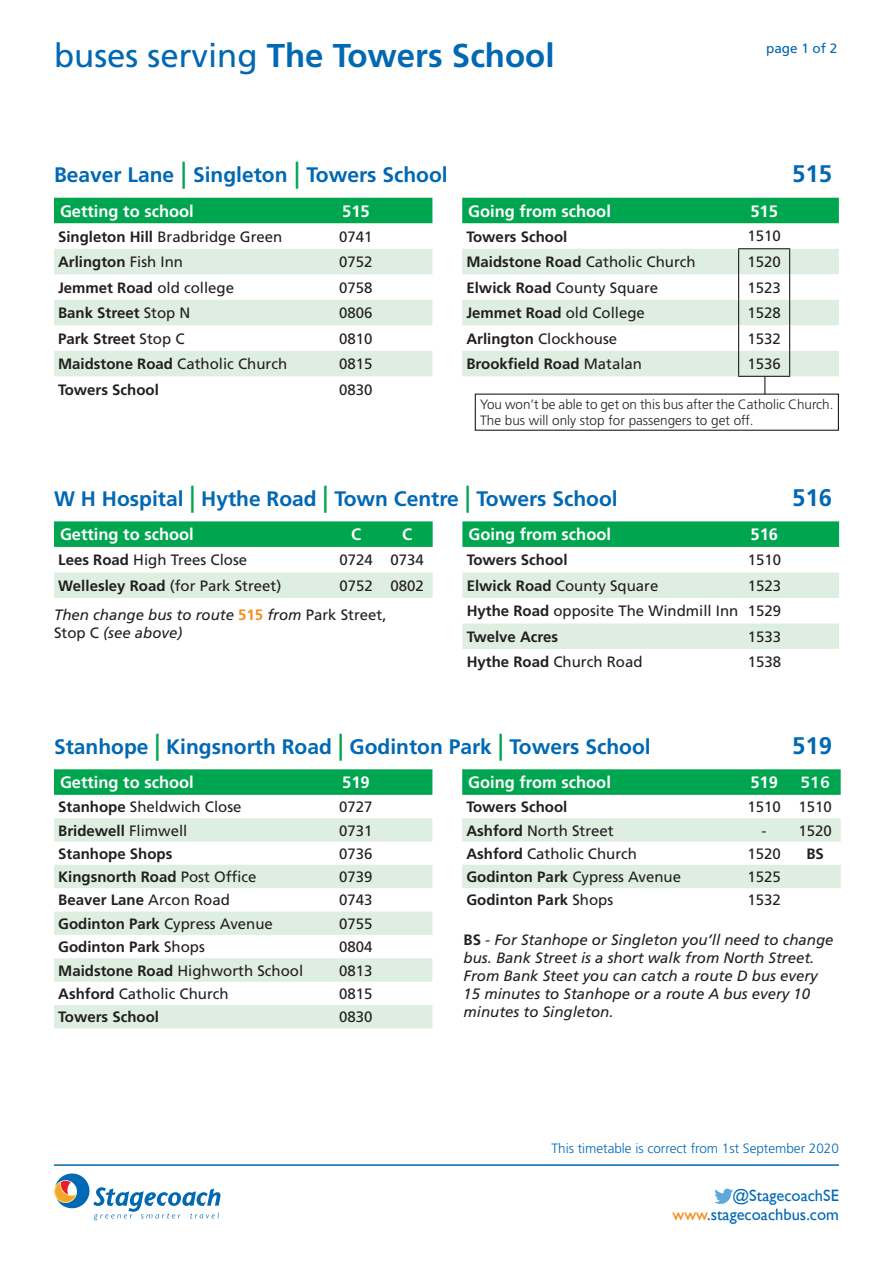
<style>
.page{position:relative;width:893px;height:1263px;background:#fff}
.page>*{position:absolute;margin:0;border:0;box-sizing:border-box;transform-origin:0 0}
.t1{font:700 33px "Frutiger LT Std";color:#0168b3}
.t2{font:700 24px "Frutiger LT Std";color:#0168b3}
.t3{font:700 21px "Frutiger LT Std";color:#0168b3}
.t4{font:700 16.5px "Frutiger LT Std";color:#fff}
.t5{font:16.5px/19.8px "Gill Sans";color:#0168b3;text-align:right}
.t6{font:16.5px "Humanist 777 BT Bold B";color:#fff}
.t7{font:15px "Frutiger LT Std";color:#231f20}
.t8{font:700 15px "Frutiger LT Std";color:#231f20}
.t9{font:italic 15px/18px "Frutiger LT Std";color:#231f20}
.t10{font:300 13.5px/16.2px "Frutiger LT Std";color:#231f20}
.t11{font:300 13.5px "Frutiger LT Std";color:#0168b3}
.t12{font:13.5px "Frutiger LT Std";color:#0168b3}
.s1{font-weight:400}
.s2{font-weight:400;font-size:27px;color:#00a54f}
.s3{font-weight:700}
.s4{font-weight:700;font-style:normal;color:#f68e1e}
.s5{font-style:normal}
.s6{font-weight:700;font-style:normal}
.s7{color:#f68e1e}
</style>
<div class="page">
<hr style="left:54px;top:1164px;width:785px;height:2px;background:#0168b3">
<svg style="left:54px;top:1173px;width:166px;height:48px"></svg>
<svg style="left:714px;top:1189px;width:19px;height:15px"></svg>
<svg style="left:54px;top:521px;width:785px;height:26px;background:#0ea958"></svg>
<svg style="left:54px;top:572px;width:785px;height:77px;fill:#deefe2"></svg>
<svg style="left:54px;top:623px;width:379px;height:26px"></svg>
<div style="left:54px;top:198px;width:785px;height:25px;background:#00a54f"></div>
<svg style="left:54px;top:249px;width:785px;height:127px;fill:#deefe2"></svg>
<hr style="left:738px;top:248px;width:52px;height:1px;background:#231f20">
<svg style="left:738px;top:249px;width:1px;height:127px"></svg>
<svg style="left:789px;top:249px;width:1px;height:127px"></svg>
<hr style="left:738px;top:376px;width:52px;height:1px;background:#231f20">
<svg style="left:764px;top:376px;width:1px;height:18px"></svg>
<div style="left:475px;top:394px;width:364px;height:37px;border:1px solid #231f20"></div>
<svg style="left:54px;top:769px;width:787px;height:26px;background:#0ea958"></svg>
<svg style="left:54px;top:818px;width:787px;height:210px"></svg>
<p class="t1" style="left:54px;top:36px;width:502px"><span class="s1">buses serving</span> The Towers School</p>
<p class="t12" style="left:766px;top:40px;width:73px">page 1 of 2</p>
<p class="t3" style="left:54px;top:163px;width:395px">Beaver Lane <span class="s2">|</span> Singleton <span class="s2">|</span> Towers School</p>
<p class="t2" style="left:792px;top:160px;width:42px">515</p>
<p class="t4" style="left:60px;top:201px;width:135px">Getting to school</p>
<p class="t4" style="left:342px;top:201px;width:29px">515</p>
<p class="t4" style="left:468px;top:201px;width:144px">Going from school</p>
<p class="t4" style="left:750px;top:201px;width:29px">515</p>
<p class="t7" style="left:58px;top:228px;width:226px"><span class="s3">Singleton Hill</span> Bradbridge Green</p>
<p class="t7" style="left:339px;top:228px;width:35px">0741</p>
<p class="t8" style="left:466px;top:228px;width:102px">Towers School</p>
<p class="t7" style="left:747px;top:227px;width:35px">1510</p>
<p class="t8" style="left:58px;top:253px;width:127px">Arlington <span class="s1">Fish Inn</span></p>
<p class="t7" style="left:339px;top:253px;width:35px">0752</p>
<p class="t7" style="left:466px;top:253px;width:231px"><span class="s3">Maidstone Road</span> Catholic Church</p>
<p class="t7" style="left:747px;top:253px;width:35px">1520</p>
<p class="t8" style="left:58px;top:279px;width:177px">Jemmet Road <span class="s1">old college</span></p>
<p class="t7" style="left:339px;top:279px;width:35px">0758</p>
<p class="t7" style="left:466px;top:279px;width:193px"><span class="s3">Elwick Road</span> County Square</p>
<p class="t7" style="left:747px;top:279px;width:35px">1523</p>
<p class="t8" style="left:58px;top:304px;width:134px">Bank Street <span class="s1">Stop N</span></p>
<p class="t7" style="left:339px;top:304px;width:35px">0806</p>
<p class="t8" style="left:466px;top:304px;width:180px">Jemmet Road <span class="s1">old College</span></p>
<p class="t7" style="left:747px;top:304px;width:35px">1528</p>
<p class="t8" style="left:58px;top:330px;width:128px">Park Street <span class="s1">Stop C</span></p>
<p class="t7" style="left:339px;top:330px;width:35px">0810</p>
<p class="t7" style="left:466px;top:330px;width:152px"><span class="s3">Arlington</span> Clockhouse</p>
<p class="t7" style="left:747px;top:330px;width:35px">1532</p>
<p class="t7" style="left:58px;top:355px;width:231px"><span class="s3">Maidstone Road</span> Catholic Church</p>
<p class="t7" style="left:339px;top:355px;width:35px">0815</p>
<p class="t8" style="left:466px;top:355px;width:177px">Brookfield Road <span class="s1">Matalan</span></p>
<p class="t7" style="left:747px;top:355px;width:35px">1536</p>
<p class="t8" style="left:58px;top:381px;width:102px">Towers School</p>
<p class="t7" style="left:339px;top:381px;width:35px">0830</p>
<p class="t10" style="left:480px;top:396px;width:355px">You won’t be able to get on this bus after the Catholic Church.<br>The bus will only stop for passengers to get off.</p>
<p class="t3" style="left:54px;top:486px;width:565px">W H Hospital <span class="s2">|</span> Hythe Road <span class="s2">|</span> Town Centre <span class="s2">|</span> Towers School</p>
<p class="t2" style="left:792px;top:483px;width:42px">516</p>
<p class="t4" style="left:60px;top:525px;width:135px">Getting to school</p>
<p class="t4" style="left:351px;top:525px;width:12px">C</p>
<p class="t4" style="left:402px;top:525px;width:12px">C</p>
<p class="t4" style="left:468px;top:525px;width:144px">Going from school</p>
<p class="t4" style="left:751px;top:525px;width:29px">516</p>
<p class="t7" style="left:58px;top:551px;width:190px"><span class="s3">Lees Road</span> High Trees Close</p>
<p class="t7" style="left:339px;top:551px;width:35px">0724</p>
<p class="t7" style="left:390px;top:551px;width:35px">0734</p>
<p class="t8" style="left:467px;top:551px;width:102px">Towers School</p>
<p class="t7" style="left:748px;top:551px;width:35px">1510</p>
<p class="t7" style="left:58px;top:577px;width:225px"><span class="s3">Wellesley Road</span> (for Park Street)</p>
<p class="t7" style="left:339px;top:577px;width:35px">0752</p>
<p class="t7" style="left:390px;top:577px;width:35px">0802</p>
<p class="t7" style="left:467px;top:577px;width:193px"><span class="s3">Elwick Road</span> County Square</p>
<p class="t7" style="left:748px;top:577px;width:35px">1523</p>
<p class="t7" style="left:467px;top:602px;width:273px"><span class="s3">Hythe Road</span> opposite The Windmill Inn</p>
<p class="t7" style="left:748px;top:602px;width:35px">1529</p>
<p class="t8" style="left:467px;top:628px;width:93px">Twelve Acres</p>
<p class="t7" style="left:748px;top:628px;width:35px">1533</p>
<p class="t7" style="left:467px;top:653px;width:177px"><span class="s3">Hythe Road</span> Church Road</p>
<p class="t7" style="left:748px;top:653px;width:35px">1538</p>
<p class="t9" style="left:54px;top:606px;width:334px">Then change bus to route <span class="s4">515</span> from <span class="s5">Park Street,<br>Stop C</span> (see above)</p>
<p class="t3" style="left:54px;top:734px;width:598px">Stanhope <span class="s2">|</span> Kingsnorth Road <span class="s2">|</span> Godinton Park <span class="s2">|</span> Towers School</p>
<p class="t2" style="left:792px;top:731px;width:42px">519</p>
<p class="t4" style="left:60px;top:773px;width:135px">Getting to school</p>
<p class="t4" style="left:342px;top:773px;width:29px">519</p>
<p class="t4" style="left:468px;top:773px;width:144px">Going from school</p>
<p class="t4" style="left:750px;top:773px;width:29px">519</p>
<p class="t6" style="left:800px;top:772px;width:31px">516</p>
<p class="t7" style="left:58px;top:798px;width:185px"><span class="s3">Stanhope</span> Sheldwich Close</p>
<p class="t7" style="left:339px;top:798px;width:35px">0727</p>
<p class="t8" style="left:466px;top:798px;width:102px">Towers School</p>
<p class="t7" style="left:747px;top:798px;width:35px">1510</p>
<p class="t7" style="left:798px;top:798px;width:35px">1510</p>
<p class="t8" style="left:58px;top:821px;width:131px">Bridewell <span class="s1">Flimwell</span></p>
<p class="t7" style="left:339px;top:821px;width:35px">0731</p>
<p class="t7" style="left:466px;top:821px;width:149px"><span class="s3">Ashford</span> North Street</p>
<p class="t7" style="left:762px;top:821px;width:6px">-</p>
<p class="t7" style="left:798px;top:821px;width:35px">1520</p>
<p class="t8" style="left:58px;top:845px;width:116px">Stanhope Shops</p>
<p class="t7" style="left:339px;top:845px;width:35px">0736</p>
<p class="t7" style="left:466px;top:845px;width:172px"><span class="s3">Ashford</span> Catholic Church</p>
<p class="t7" style="left:747px;top:845px;width:35px">1520</p>
<p class="t8" style="left:806px;top:845px;width:19px">BS</p>
<p class="t8" style="left:58px;top:868px;width:200px">Kingsnorth Road <span class="s1">Post Office</span></p>
<p class="t7" style="left:339px;top:868px;width:35px">0739</p>
<p class="t7" style="left:466px;top:868px;width:216px"><span class="s3">Godinton Park</span> Cypress Avenue</p>
<p class="t7" style="left:747px;top:868px;width:35px">1525</p>
<p class="t8" style="left:58px;top:891px;width:173px">Beaver Lane <span class="s1">Arcon Road</span></p>
<p class="t7" style="left:339px;top:891px;width:35px">0743</p>
<p class="t8" style="left:466px;top:891px;width:148px">Godinton Park <span class="s1">Shops</span></p>
<p class="t7" style="left:747px;top:891px;width:35px">1532</p>
<p class="t7" style="left:58px;top:915px;width:216px"><span class="s3">Godinton Park</span> Cypress Avenue</p>
<p class="t7" style="left:339px;top:915px;width:35px">0755</p>
<p class="t8" style="left:58px;top:938px;width:148px">Godinton Park <span class="s1">Shops</span></p>
<p class="t7" style="left:339px;top:938px;width:35px">0804</p>
<p class="t7" style="left:58px;top:961px;width:246px"><span class="s3">Maidstone Road</span> Highworth School</p>
<p class="t7" style="left:339px;top:961px;width:35px">0813</p>
<p class="t7" style="left:58px;top:985px;width:172px"><span class="s3">Ashford</span> Catholic Church</p>
<p class="t7" style="left:339px;top:985px;width:35px">0815</p>
<p class="t8" style="left:58px;top:1008px;width:102px">Towers School</p>
<p class="t7" style="left:339px;top:1008px;width:35px">0830</p>
<p class="t9" style="left:463px;top:931px;width:372px"><span class="s6">BS</span> - For Stanhope or Singleton you’ll need to change bus. Bank Street is a short walk from North Street.<br>From Bank Steet you can catch a route D bus every 15 minutes to Stanhope or a route A bus every 10 minutes to Singleton.</p>
<p class="t11" style="left:551px;top:1141px;width:289px">This timetable is correct from 1st September 2020</p>
<p class="t5" style="left:672px;top:1185px;width:168px">@StagecoachSE <span class="s7">www</span>.stagecoachbus.com</p>
</div>
